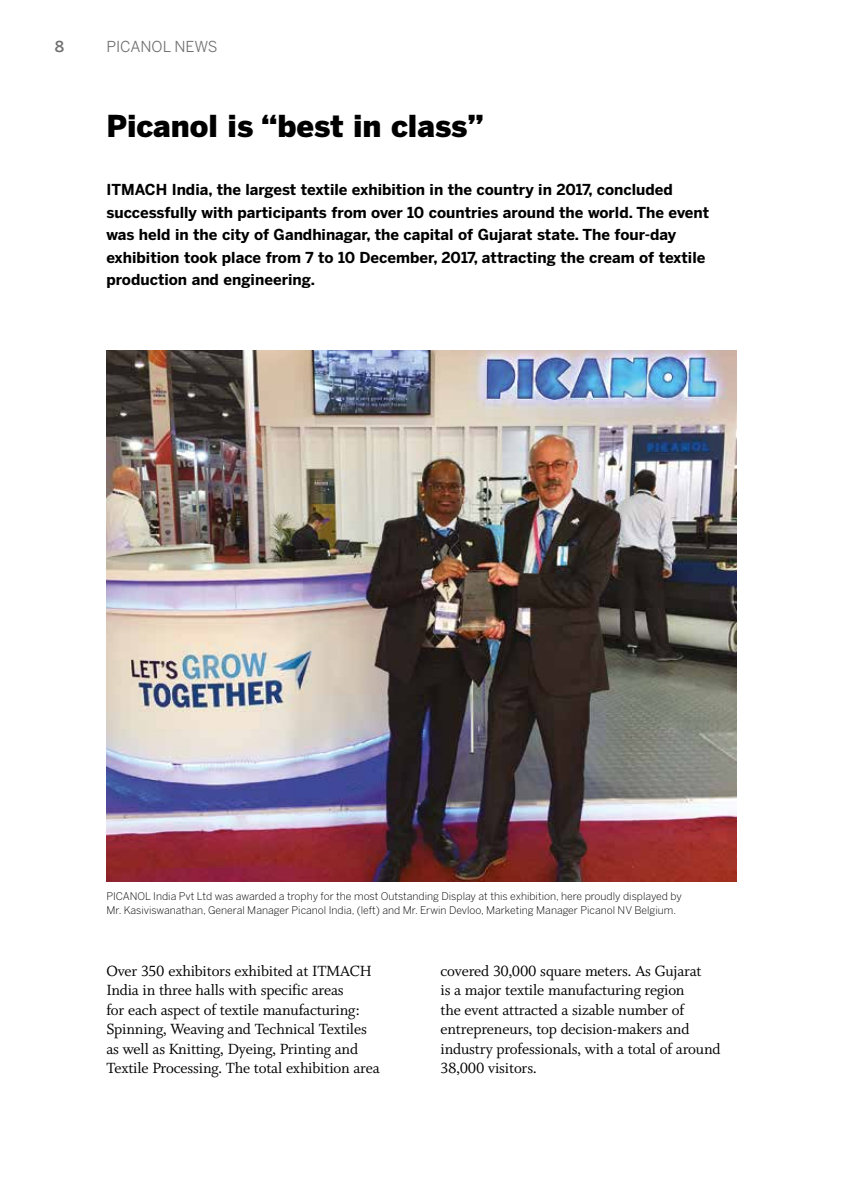
<style>
.page{position:relative;width:864px;height:1191px;background:#fff}
.page>*{position:absolute;margin:0;border:0;box-sizing:border-box;transform-origin:0 0}
.t1{font:900 30px "Benton Sans";color:#000}
.t2{font:16.5px/19.5px "Whitman Roman LF";letter-spacing:-.01em;color:#000}
.t3{font:700 15px/22.5px "Benton Sans";color:#000}
.t4{font:15px "Benton Sans";color:#706f6f}
.t5{font:500 15px "Benton Sans";color:#706f6f}
.t6{font:300 10.5px/13.5px "Benton Sans";color:#000}
</style>
<div class="page">
<img style="left:106px;top:351px;width:630px;height:530px">
<p class="t5" style="left:55px;top:37px;width:11px">8</p>
<p class="t4" style="left:106px;top:37px;width:113px">PICANOL NEWS</p>
<h1 class="t1" style="left:106px;top:108px;width:379px">Picanol is “best in class”</h1>
<p class="t3" style="left:106px;top:178px;width:604px">ITMACH India, the largest textile exhibition in the country in 2017, concluded successfully with participants from over 10 countries around the world. The event was held in the city of Gandhinagar, the capital of Gujarat state. The four-day exhibition took place from 7 to 10 December, 2017, attracting the cream of textile production and engineering.</p>
<p class="t6" style="left:106px;top:889px;width:576px">PICANOL India Pvt Ltd was awarded a trophy for the most Outstanding Display at this exhibition, here proudly displayed by<br>Mr. Kasiviswanathan, General Manager Picanol India, (left) and Mr. Erwin Devloo, Marketing Manager Picanol NV Belgium.</p>
<p class="t2" style="left:106px;top:961px;width:275px">Over 350 exhibitors exhibited at ITMACH India in three halls with specific areas<br>for each aspect of textile manufacturing:<br>Spinning, Weaving and Technical Textiles as well as Knitting, Dyeing, Printing and Textile Processing. The total exhibition area</p>
<p class="t2" style="left:440px;top:961px;width:281px">covered 30,000 square meters. As Gujarat<br>is a major textile manufacturing region<br>the event attracted a sizable number of entrepreneurs, top decision-makers and industry professionals, with a total of around 38,000 visitors.</p>
</div>
